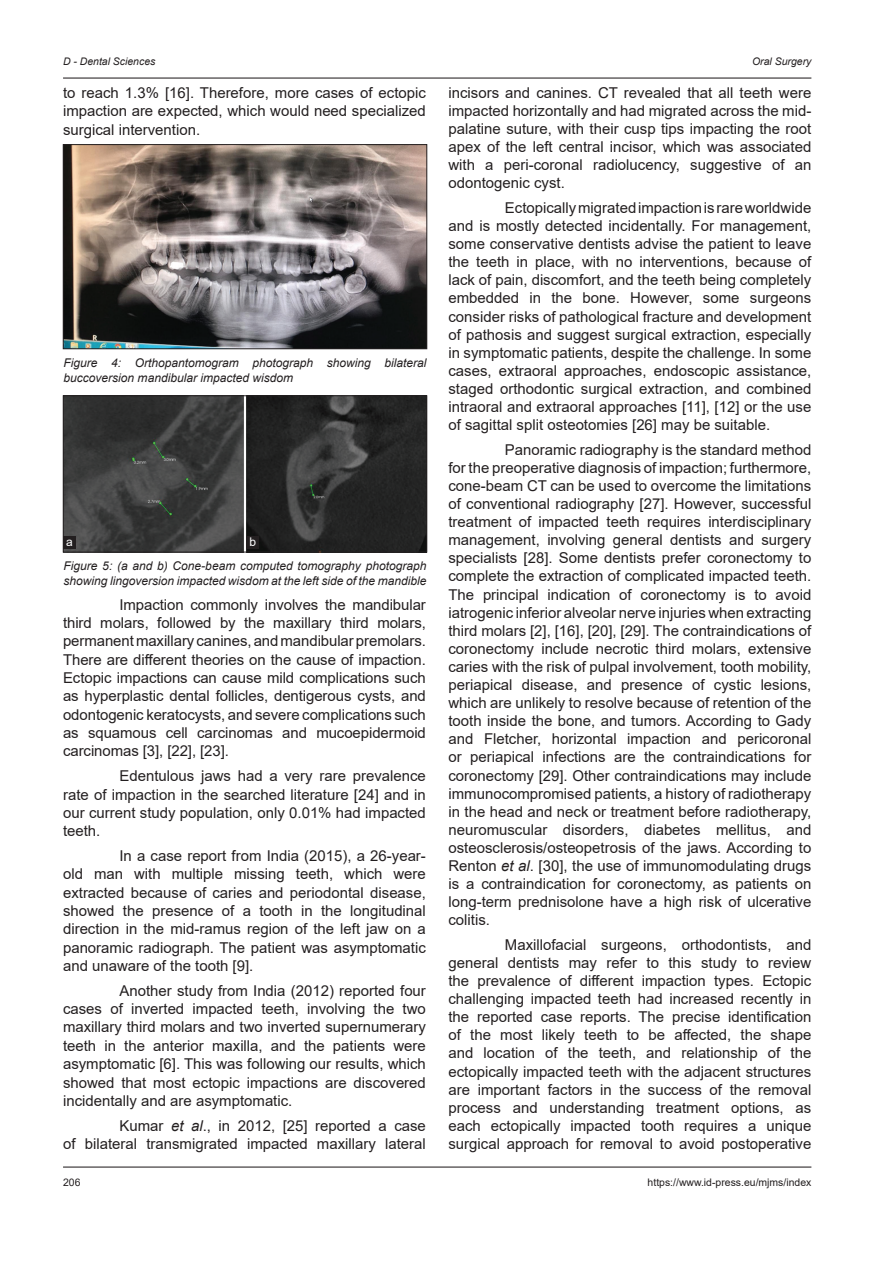
<style>
.page{position:relative;width:894px;height:1263px;background:#fff}
.page>*{position:absolute;margin:0;border:0;box-sizing:border-box;transform-origin:0 0}
.TX{font:15px/18.1px "Arial";color:#231f20;text-align:justify}
.t1{font:italic 12px/15px "Arial";color:#231f20}
.LABEL{font:12px "Arial";color:#fff}
.t2{font:10.5px "Arial";color:#231f20}
.t3{font:italic 10.5px "Arial";color:#231f20}
.s1{font-style:italic}
</style>
<div class="page">
<hr style="left:63px;top:78px;width:748px;height:1px;background:#231f20">
<hr style="left:63px;top:1166px;width:748px;height:1px;background:#231f20">
<img style="left:65px;top:146px;width:360px;height:201px">
<div style="left:63px;top:144px;width:364px;height:205px;border:1px solid #231f20"></div>
<img style="left:65px;top:397px;width:360px;height:153px">
<div style="left:63px;top:395px;width:364px;height:157px;border:1px solid #231f20"></div>
<div style="left:63px;top:536px;width:13px;height:12px;background:#231f20"></div>
<div style="left:246px;top:536px;width:13px;height:12px;background:#231f20"></div>
<p class="t3" style="left:63px;top:54px;width:94px">D - Dental Sciences</p>
<p class="t3" style="left:751px;top:54px;width:61px">Oral Surgery</p>
<p class="TX" style="left:63px;top:83px;width:364px">to reach 1.3% [16]. Therefore, more cases of ectopic impaction are expected, which would need specialized surgical intervention.</p>
<p class="t1" style="left:64px;top:355px;width:364px">Figure 4: Orthopantomogram photograph showing bilateral buccoversion mandibular impacted wisdom</p>
<p class="LABEL" style="left:66px;top:533px;width:8px">a</p>
<p class="LABEL" style="left:249px;top:533px;width:8px">b</p>
<p class="t1" style="left:64px;top:558px;width:364px">Figure 5: (a and b) Cone-beam computed tomography photograph showing lingoversion impacted wisdom at the left side of the mandible</p>
<p class="TX" style="left:63px;top:595px;width:364px;text-indent:56px">Impaction commonly involves the mandibular third molars, followed by the maxillary third molars, permanent maxillary canines, and mandibular premolars.<br>There are different theories on the cause of impaction.<br>Ectopic impactions can cause mild complications such as hyperplastic dental follicles, dentigerous cysts, and odontogenic keratocysts, and severe complications such as squamous cell carcinomas and mucoepidermoid carcinomas [3], [22], [23].</p>
<p class="TX" style="left:63px;top:766px;width:364px;text-indent:56px">Edentulous jaws had a very rare prevalence rate of impaction in the searched literature [24] and in our current study population, only 0.01% had impacted teeth.</p>
<p class="TX" style="left:63px;top:846px;width:364px;text-indent:56px">In a case report from India (2015), a 26-year&shy;old man with multiple missing teeth, which were extracted because of caries and periodontal disease, showed the presence of a tooth in the longitudinal direction in the mid-ramus region of the left jaw on a panoramic radiograph. The patient was asymptomatic and unaware of the tooth [9].</p>
<p class="TX" style="left:63px;top:981px;width:364px;text-indent:56px">Another study from India (2012) reported four cases of inverted impacted teeth, involving the two maxillary third molars and two inverted supernumerary teeth in the anterior maxilla, and the patients were asymptomatic [6]. This was following our results, which showed that most ectopic impactions are discovered incidentally and are asymptomatic.</p>
<p class="TX" style="left:63px;top:1116px;width:364px;text-align:right">Kumar <span class="s1">et al</span>., in 2012, [25] reported a case<br>of bilateral transmigrated impacted maxillary lateral</p>
<p class="TX" style="left:448px;top:83px;width:364px">incisors and canines. CT revealed that all teeth were impacted horizontally and had migrated across the mid&shy;palatine suture, with their cusp tips impacting the root apex of the left central incisor, which was associated with a peri-coronal radiolucency, suggestive of an odontogenic cyst.</p>
<p class="TX" style="left:448px;top:198px;width:364px;text-indent:56px">Ectopically migrated impaction is rare worldwide and is mostly detected incidentally. For management, some conservative dentists advise the patient to leave the teeth in place, with no interventions, because of lack of pain, discomfort, and the teeth being completely embedded in the bone. However, some surgeons consider risks of pathological fracture and development of pathosis and suggest surgical extraction, especially in symptomatic patients, despite the challenge. In some cases, extraoral approaches, endoscopic assistance, staged orthodontic surgical extraction, and combined intraoral and extraoral approaches [11], [12] or the use of sagittal split osteotomies [26] may be suitable.</p>
<p class="TX" style="left:448px;top:440px;width:364px;text-indent:56px">Panoramic radiography is the standard method for the preoperative diagnosis of impaction; furthermore, cone-beam CT can be used to overcome the limitations of conventional radiography [27]. However, successful treatment of impacted teeth requires interdisciplinary management, involving general dentists and surgery specialists [28]. Some dentists prefer coronectomy to complete the extraction of complicated impacted teeth.<br>The principal indication of coronectomy is to avoid iatrogenic inferior alveolar nerve injuries when extracting third molars [2], [16], [20], [29]. The contraindications of coronectomy include necrotic third molars, extensive caries with the risk of pulpal involvement, tooth mobility, periapical disease, and presence of cystic lesions, which are unlikely to resolve because of retention of the tooth inside the bone, and tumors. According to Gady and Fletcher, horizontal impaction and pericoronal or periapical infections are the contraindications for coronectomy [29]. Other contraindications may include immunocompromised patients, a history of radiotherapy in the head and neck or treatment before radiotherapy, neuromuscular disorders, diabetes mellitus, and osteosclerosis/osteopetrosis of the jaws. According to Renton <span class="s1">et al</span>. [30], the use of immunomodulating drugs is a contraindication for coronectomy, as patients on long-term prednisolone have a high risk of ulcerative colitis.</p>
<p class="TX" style="left:448px;top:935px;width:364px;text-indent:56px">Maxillofacial surgeons, orthodontists, and general dentists may refer to this study to review the prevalence of different impaction types. Ectopic challenging impacted teeth had increased recently in the reported case reports. The precise identification of the most likely teeth to be affected, the shape and location of the teeth, and relationship of the ectopically impacted teeth with the adjacent structures are important factors in the success of the removal process and understanding treatment options, as each ectopically impacted tooth requires a unique surgical approach for removal to avoid postoperative</p>
<p class="t2" style="left:63px;top:1175px;width:19px">206</p>
<p class="t2" style="left:647px;top:1175px;width:165px">https://www.id-press.eu/mjms/index</p>
</div>
